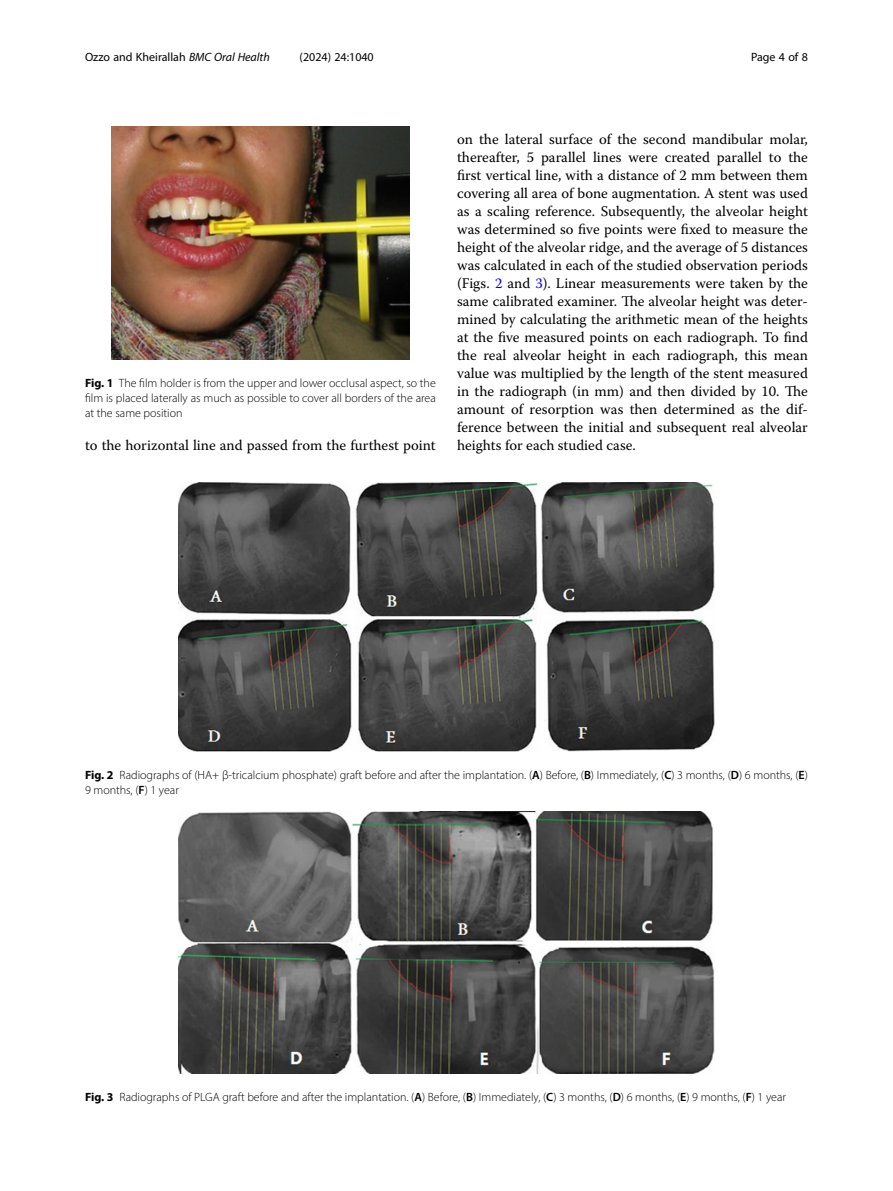
<style>
.page{position:relative;width:893px;height:1191px;background:#fff}
.page>*{position:absolute;margin:0;border:0;box-sizing:border-box;transform-origin:0 0}
.Body_Text{font:14.7px/18px "Warnock Pro";color:#000;text-align:justify}
.Figure_Caption{font:300 12px/15px "Myriad Pro";color:#000}
.t1{font:12px "Myriad Pro";color:#000}
.s1{font-style:italic}
.s2{font-weight:700}
.s3{color:#00f}
.s4{font-weight:600}
</style>
<div class="page">
<img style="left:179px;top:811px;width:535px;height:263px">
<img style="left:179px;top:483px;width:535px;height:268px">
<img style="left:112px;top:126px;width:297px;height:234px">
<p class="t1" style="left:85px;top:50px;width:186px">Ozzo and Kheirallah <span class="s1">BMC Oral Health</span></p>
<p class="t1" style="left:300px;top:50px;width:76px">(2024) 24:1040</p>
<p class="t1" style="left:751px;top:50px;width:58px">Page 4 of 8</p>
<p class="Figure_Caption" style="left:85px;top:375px;width:352px;text-align:justify"><span class="s2">Fig. 1</span> The film holder is from the upper and lower occlusal aspect, so the film is placed laterally as much as possible to cover all borders of the area at the same position</p>
<p class="Body_Text" style="left:85px;top:436px;width:352px">to the horizontal line and passed from the furthest point</p>
<p class="Body_Text" style="left:457px;top:130px;width:352px">on the lateral surface of the second mandibular molar, thereafter, 5 parallel lines were created parallel to the first vertical line, with a distance of 2 mm between them covering all area of bone augmentation. A stent was used as a scaling reference. Subsequently, the alveolar height was determined so five points were fixed to measure the height of the alveolar ridge, and the average of 5 distances was calculated in each of the studied observation periods (Figs. <span class="s3">2</span> and <span class="s3">3</span>). Linear measurements were taken by the same calibrated examiner. The alveolar height was deter&shy;mined by calculating the arithmetic mean of the heights at the five measured points on each radiograph. To find the real alveolar height in each radiograph, this mean value was multiplied by the length of the stent measured in the radiograph (in mm) and then divided by 10. The amount of resorption was then determined as the dif&shy;ference between the initial and subsequent real alveolar heights for each studied case.</p>
<p class="Figure_Caption" style="left:85px;top:767px;width:724px"><span class="s2">Fig. 2</span> Radiographs of (HA+ β-tricalcium phosphate) graft before and after the implantation. (<span class="s4">A</span>) Before, (<span class="s4">B</span>) Immediately, (<span class="s4">C</span>) 3 months, (<span class="s4">D</span>) 6 months, (<span class="s4">E</span>)<br>9 months, (<span class="s4">F</span>) 1 year</p>
<p class="Figure_Caption" style="left:85px;top:1089px;width:703px"><span class="s2">Fig. 3</span> Radiographs of PLGA graft before and after the implantation. (<span class="s4">A</span>) Before, (<span class="s4">B</span>) Immediately, (<span class="s4">C</span>) 3 months, (<span class="s4">D</span>) 6 months, (<span class="s4">E</span>) 9 months, (<span class="s4">F</span>) 1 year</p>
</div>
